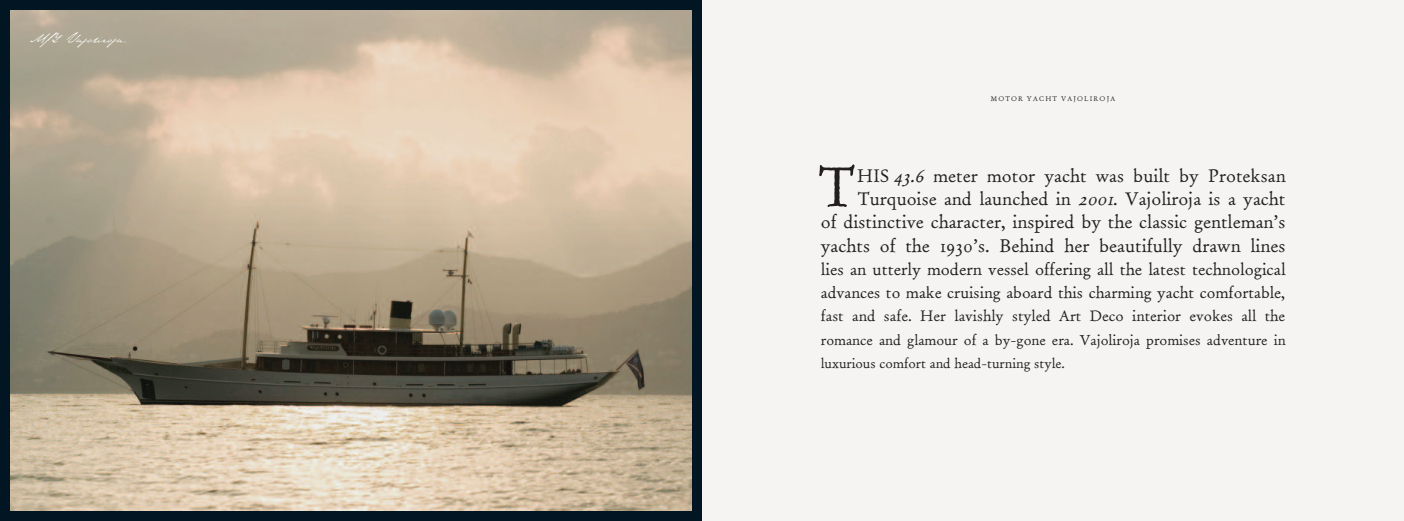
<style>
.page{position:relative;width:1404px;height:521px;background:#fff}
.page>*{position:absolute;margin:0;border:0;box-sizing:border-box;transform-origin:0 0}
.t1{font:55.5px "Old Claude";color:#231f20}
.t2{font:18px/23.2px "Old Claude";color:#231f20;text-align:right}
.t3{font:16.5px "Old Claude";color:#231f20}
.t4{font:15.75px "Old Claude";color:#231f20}
.t5{font:15px "Old Claude";color:#231f20}
.t6{font:15px "Texas Hero";color:#fff}
.t7{font:14.25px "Old Claude";color:#231f20}
.t8{font:13.5px "Old Claude";color:#231f20}
.t9{font:6.75px "Old Claude";letter-spacing:.18em;color:#231f20}
.s1{font-style:italic}
</style>
<div class="page">
<div style="left:702px;top:0;width:701px;height:521px;background:#f5f4f3"></div>
<svg style="left:0;top:0;width:702px;height:521px;background:#11232c"></svg>
<img style="left:11px;top:11px;width:680px;height:499px">
<p class="t6" style="left:32px;top:28px;width:97px">M/Y Vajoliroja.</p>
<p class="t9" style="left:990px;top:96px;width:126px">MOTOR YACHT VAJOLIROJA</p>
<h1 class="t1" style="left:818px;top:164px;width:39px">T</h1>
<p class="t2" style="left:820px;top:166px;width:466px">HIS <span class="s1">43.6</span> meter motor yacht was built by Proteksan Turquoise and launched in <span class="s1">2001</span>. Vajoliroja is a yacht<br>of distinctive character, inspired by the classic gentleman’s yachts of the 1930’s. Behind her beautifully drawn lines</p>
<p class="t3" style="left:820px;top:262px;width:466px">lies an utterly modern vessel offering all the latest technological</p>
<p class="t4" style="left:820px;top:286px;width:466px">advances to make cruising aboard this charming yacht comfortable,</p>
<p class="t5" style="left:820px;top:310px;width:466px">fast and safe. Her lavishly styled Art Deco interior evokes all the</p>
<p class="t7" style="left:820px;top:334px;width:466px">romance and glamour of a by-gone era. Vajoliroja promises adventure in</p>
<p class="t8" style="left:820px;top:358px;width:245px">luxurious comfort and head-turning style.</p>
</div>
